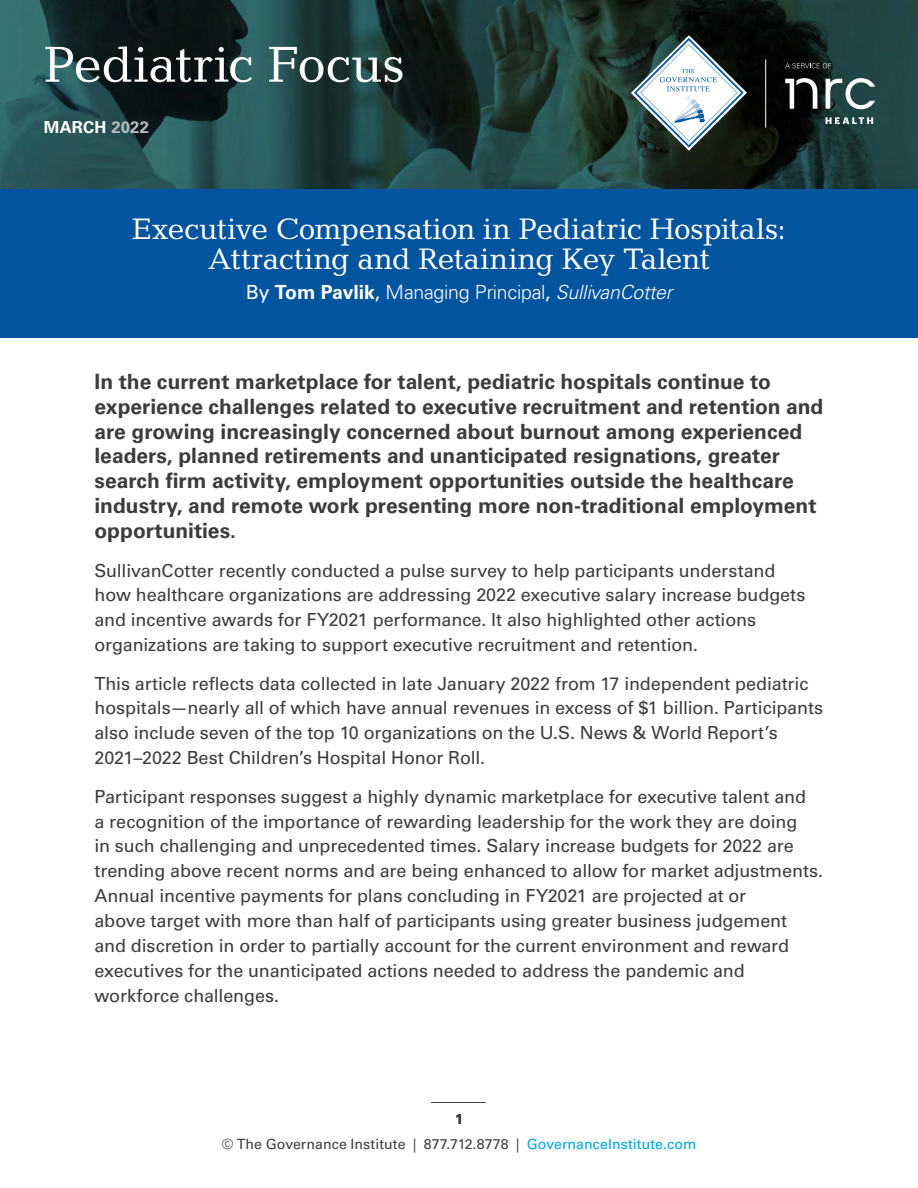
<style>
.page{position:relative;width:918px;height:1188px;background:#fff}
.page>*{position:absolute;margin:0;border:0;box-sizing:border-box;transform-origin:0 0}
.t1{font:51px "Candida Std";letter-spacing:-.005em;color:#fff}
.t2{font:30px/30px "Candida Std";letter-spacing:-.01em;color:#fff;text-align:center}
.t3{font:700 21px/24.9px "Univers LT Std";color:#3b3c3e}
.t4{font:300 19.5px "Univers LT Std";letter-spacing:-.01em;color:#fff}
.t5{font:18px/24.9px "Univers LT Std";letter-spacing:-.005em;color:#3b3c3e}
.t6{font:700 16.5px "Univers LT Std";letter-spacing:.02em;color:#fff}
.t7{font:14.1px "Univers LT Std";letter-spacing:.005em;color:#3b3c3e}
.t8{font:700 14.1px "Univers LT Std";color:#3b3c3e}
.s1{color:#babcbe}
.s2{font-weight:400}
.s3{font-weight:700}
.s4{font-style:italic}
.s5{color:#00a3e0}
</style>
<div class="page">
<img style="left:0;top:0;width:918px;height:189px">
<div style="left:0;top:189px;width:918px;height:149px;background:#03549f"></div>
<svg style="left:631px;top:35px;width:116px;height:116px"></svg>
<hr style="left:431px;top:1102px;width:54px;height:1px;background:#3b3c3e">
<hr style="left:765px;top:60px;width:1px;height:68px;background:#fff">
<svg style="left:826px;top:117px;width:47px;height:7px"></svg>
<svg style="left:826px;top:78px;width:49px;height:31px"></svg>
<svg style="left:785px;top:78px;width:32px;height:31px"></svg>
<svg style="left:785px;top:63px;width:46px;height:5px"></svg>
<h1 class="t1" style="left:44px;top:35px;width:363px">Pediatric Focus</h1>
<p class="t6" style="left:44px;top:118px;width:107px">MARCH <span class="s1">2022</span></p>
<h2 class="t2" style="left:132px;top:214px;width:655px">Executive Compensation in Pediatric Hospitals:<br>Attracting and Retaining Key Talent</h2>
<p class="t4" style="left:246px;top:280px;width:428px"><span class="s2">By</span> <span class="s3">Tom Pavlik</span><span class="s2">,</span> Managing Principal<span class="s2">,</span> <span class="s4">SullivanCotter</span></p>
<p class="t3" style="left:94px;top:369px;width:730px">In the current marketplace for talent, pediatric hospitals continue to experience challenges related to executive recruitment and retention and are growing increasingly concerned about burnout among experienced leaders, planned retirements and unanticipated resignations, greater search firm activity, employment opportunities outside the healthcare industry, and remote work presenting more non-traditional employment opportunities.</p>
<p class="t5" style="left:94px;top:558px;width:712px">SullivanCotter recently conducted a pulse survey to help participants understand how healthcare organizations are addressing 2022 executive salary increase budgets and incentive awards for FY2021 performance. It also highlighted other actions organizations are taking to support executive recruitment and retention.</p>
<p class="t5" style="left:94px;top:671px;width:730px">This article reflects data collected in late January 2022 from 17 independent pediatric hospitals—nearly all of which have annual revenues in excess of $1 billion. Participants also include seven of the top 10 organizations on the U.S. News &amp; World Report’s 2021–2022 Best Children’s Hospital Honor Roll.</p>
<p class="t5" style="left:94px;top:784px;width:730px">Participant responses suggest a highly dynamic marketplace for executive talent and<br>a recognition of the importance of rewarding leadership for the work they are doing<br>in such challenging and unprecedented times. Salary increase budgets for 2022 are trending above recent norms and are being enhanced to allow for market adjustments.<br>Annual incentive payments for plans concluding in FY2021 are projected at or<br>above target with more than half of participants using greater business judgement and discretion in order to partially account for the current environment and reward executives for the unanticipated actions needed to address the pandemic and workforce challenges.</p>
<p class="t8" style="left:455px;top:1111px;width:9px">1</p>
<p class="t7" style="left:222px;top:1136px;width:476px">© The Governance Institute | 877.712.8778 | <span class="s5">GovernanceInstitute.com</span></p>
</div>
